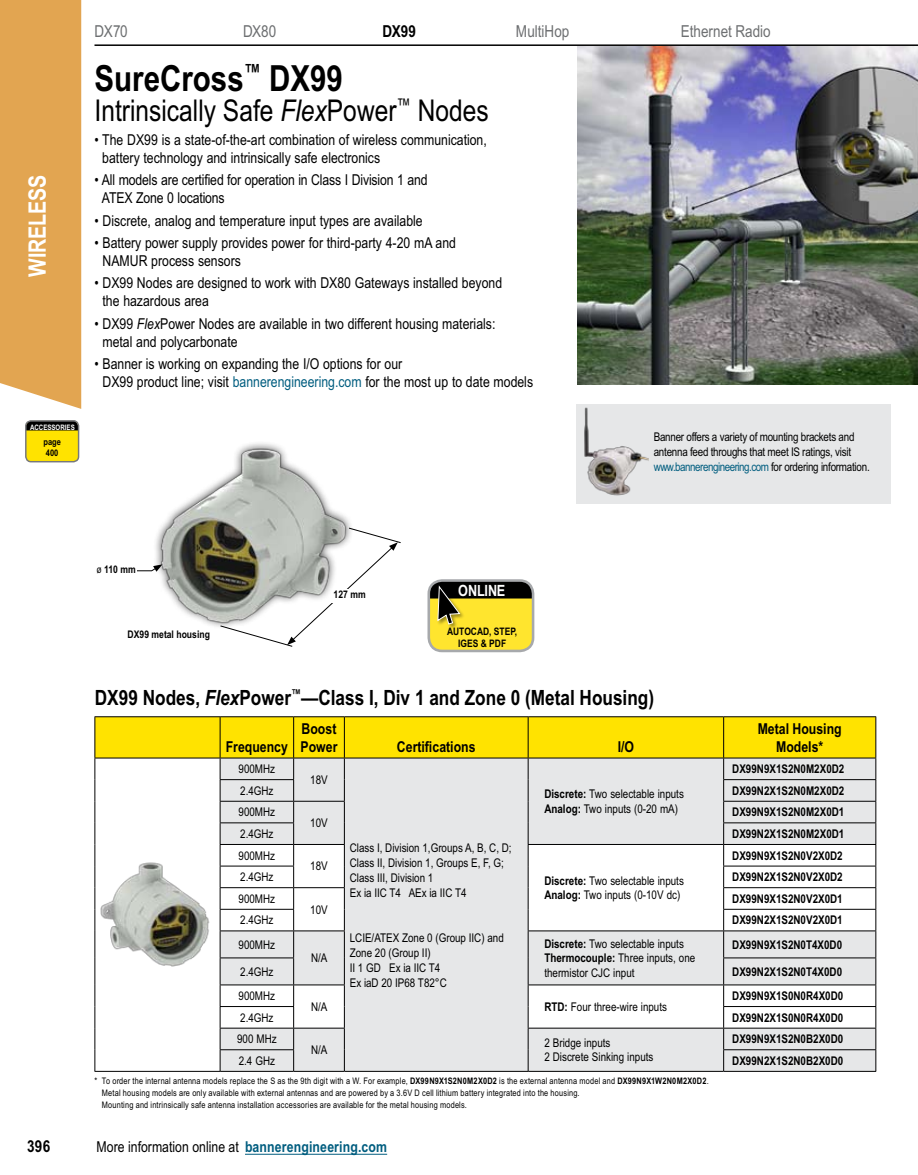
<style>
.page{position:relative;width:918px;height:1175px;background:#fff}
.page>*{position:absolute;margin:0;border:0;box-sizing:border-box;transform-origin:0 0}
.t1{font:700 36px "Arial Narrow";color:#000}
.t2{font:30px "Arial Narrow";color:#000}
.t3{font:700 24px "Arial Narrow";color:#fff}
.t4{font:700 21px "Arial Narrow";color:#000}
.t5{font:16.5px "Arial Narrow";color:#6d6f71}
.t6{font:700 16.5px "Arial Narrow";letter-spacing:.01em;color:#000}
.t7{font:700 15.45px "Arial Narrow";color:#fff}
.t8{font:15px/18px "Arial Narrow";color:#000}
.t9{font:700 15px/18px "Arial Narrow";color:#000}
.t10{font:12px/15px "Arial Narrow";color:#000}
.t11{font:700 12px "Arial Narrow";color:#000}
.t12{font:12px/15px "Arial Narrow";letter-spacing:-.02em;color:#000}
.t13{font:700 10.5px "Arial Narrow";color:#000}
.t14{font:700 10.35px/11.6px "Arial Narrow";color:#000;text-align:center}
.t15{font:700 9.15px/10.9px "Arial Narrow";color:#000}
.t16{font:9px/12px "Arial Narrow";letter-spacing:.02em;color:#000}
.t17{font:700 7.5px "Arial Narrow";color:#fff}
.s1{font-style:italic}
.s2{color:#005d7f}
.s3{font-weight:400}
.s4{font-weight:700}
.s5{font-weight:700;color:#005d7f}
</style>
<div class="page">
<div style="left:0;top:0;width:81px;height:409px;background:#e2a551"></div>
<hr style="left:94px;top:44px;width:824px;height:2px;background:#000">
<hr style="left:245px;top:1153px;width:142px;height:1px;background:#005d7f">
<hr style="left:94px;top:1071px;width:126px;height:1px;background:#000">
<hr style="left:344px;top:1071px;width:184px;height:1px;background:#000">
<hr style="left:294px;top:1071px;width:50px;height:1px;background:#000">
<hr style="left:528px;top:1071px;width:196px;height:1px;background:#000">
<hr style="left:220px;top:1071px;width:74px;height:1px;background:#000">
<svg style="left:94px;top:716px;width:782px;height:355px"></svg>
<hr style="left:724px;top:1071px;width:152px;height:1px;background:#000">
<img style="left:98px;top:860px;width:119px;height:109px">
<img style="left:578px;top:47px;width:340px;height:337px">
<div style="left:427px;top:579px;width:107px;height:73px;border:3px solid #a7a9ac;border-radius:13px"></div>
<svg style="left:429px;top:580px;width:104px;height:71px;background:#b6a530"></svg>
<div style="left:26px;top:421px;width:53px;height:41px;background:#ffe300;border-radius:5px"></div>
<svg style="left:26px;top:421px;width:53px;height:9px"></svg>
<div style="left:25px;top:420px;width:54px;height:42px;border:1px solid #77787b;border-radius:5px"></div>
<div style="left:577px;top:404px;width:314px;height:99px;background:#e6e7e8"></div>
<img style="left:584px;top:407px;width:65px;height:89px">
<img style="left:148px;top:443px;width:203px;height:184px">
<svg style="left:220px;top:527px;width:181px;height:120px"></svg>
<svg style="left:137px;top:564px;width:25px;height:7px"></svg>
<h3 class="t3" style="left:24px;top:277px;width:104px;rotate:-90deg">WIRELESS</h3>
<p class="t5" style="left:95px;top:22px;width:35px">DX70</p>
<p class="t5" style="left:243px;top:22px;width:35px">DX80</p>
<p class="t6" style="left:382px;top:21px;width:35px">DX99</p>
<p class="t5" style="left:516px;top:22px;width:55px">MultiHop</p>
<p class="t5" style="left:681px;top:22px;width:91px">Ethernet Radio</p>
<h1 class="t1" style="left:94px;top:57px;width:250px">SureCross<sup>™</sup> DX99</h1>
<h2 class="t2" style="left:94px;top:93px;width:396px">Intrinsically Safe <span class="s1">Flex</span>Power<sup>™</sup> Nodes</h2>
<p class="t8" style="left:102px;top:131px;width:386px;text-indent:-8px">• The DX99 is a state-of-the-art combination of wireless communication, battery technology and intrinsically safe electronics</p>
<p class="t8" style="left:102px;top:171px;width:327px;text-indent:-7px">• All models are certified for operation in Class I Division 1 and<br>ATEX Zone 0 locations</p>
<p class="t8" style="left:94px;top:211px;width:330px">• Discrete, analog and temperature input types are available</p>
<p class="t8" style="left:103px;top:234px;width:355px;text-indent:-8px">• Battery power supply provides power for third-party 4-20 mA and<br>NAMUR process sensors</p>
<p class="t8" style="left:103px;top:274px;width:401px;text-indent:-8px">• DX99 Nodes are designed to work with DX80 Gateways installed beyond the hazardous area</p>
<p class="t8" style="left:103px;top:314px;width:394px;text-indent:-8px">• DX99 <span class="s1">Flex</span>Power Nodes are available in two different housing materials: metal and polycarbonate</p>
<p class="t8" style="left:103px;top:355px;width:432px;text-indent:-8px">• Banner is working on expanding the I/O options for our<br>DX99 product line; visit <span class="s2">bannerengineering.com</span> for the most up to date models</p>
<p class="t17" style="left:30px;top:423px;width:46px">ACCESSORIES</p>
<p class="t15" style="left:43px;top:436px;width:19px">page<br>400</p>
<p class="t12" style="left:654px;top:429px;width:218px">Banner offers a variety of mounting brackets and antenna feed throughs that meet IS ratings, visit <span class="s2">www.bannerengineering.com</span> for ordering information.</p>
<p class="t13" style="left:97px;top:563px;width:41px"><span class="s3">ø</span> 110 mm</p>
<p class="t13" style="left:128px;top:628px;width:84px">DX99 metal housing</p>
<p class="t13" style="left:334px;top:588px;width:34px">127 mm</p>
<p class="t7" style="left:458px;top:581px;width:9px">online</p>
<p class="t14" style="left:447px;top:625px;width:72px">AUTOCAD, STEP,<br>IGES &amp; PDF</p>
<h3 class="t4" style="left:95px;top:685px;width:561px">DX99 Nodes, <span class="s1">Flex</span>Power<sup>™</sup>—Class I, Div 1 and Zone 0 (Metal Housing)</h3>
<p class="t9" style="left:226px;top:738px;width:64px">Frequency</p>
<p class="t9" style="left:301px;top:720px;width:38px">Boost<br>Power</p>
<p class="t9" style="left:397px;top:738px;width:80px">Certifications</p>
<p class="t9" style="left:618px;top:738px;width:18px">I/O</p>
<p class="t9" style="left:758px;top:720px;width:86px;text-align:center">Metal Housing<br>Models*</p>
<p class="t11" style="left:732px;top:762px;width:114px">DX99N9X1S2N0M2X0D2</p>
<p class="t10" style="left:239px;top:761px;width:38px">900MHz</p>
<p class="t10" style="left:310px;top:772px;width:19px">18V</p>
<p class="t10" style="left:240px;top:783px;width:35px">2.4GHz</p>
<p class="t11" style="left:732px;top:783px;width:114px">DX99N2X1S2N0M2X0D2</p>
<p class="t10" style="left:239px;top:804px;width:38px">900MHz</p>
<p class="t10" style="left:310px;top:815px;width:19px">10V</p>
<p class="t10" style="left:544px;top:787px;width:141px;line-height:14.4px"><span class="s4">Discrete:</span> Two selectable inputs<br><span class="s4">Analog:</span> Two inputs (0-20 mA)</p>
<p class="t11" style="left:732px;top:805px;width:114px">DX99N9X1S2N0M2X0D1</p>
<p class="t10" style="left:240px;top:826px;width:35px">2.4GHz</p>
<p class="t11" style="left:732px;top:826px;width:114px">DX99N2X1S2N0M2X0D1</p>
<p class="t10" style="left:239px;top:848px;width:38px">900MHz</p>
<p class="t10" style="left:310px;top:858px;width:19px">18V</p>
<p class="t10" style="left:544px;top:873px;width:141px;line-height:14.4px"><span class="s4">Discrete:</span> Two selectable inputs<br><span class="s4">Analog:</span> Two inputs (0-10V dc)</p>
<p class="t10" style="left:350px;top:839px;width:163px">Class I, Division 1,Groups A, B, C, D;<br>Class II, Division 1, Groups E, F, G;<br>Class III, Division 1<br>Ex ia IIC T4 AEx ia IIC T4</p>
<p class="t10" style="left:350px;top:929px;width:156px">LCIE/ATEX Zone 0 (Group IIC) and<br>Zone 20 (Group II)<br>II 1 GD Ex ia IIC T4<br>Ex iaD 20 IP68 T82°C</p>
<p class="t11" style="left:732px;top:848px;width:112px">DX99N9X1S2N0V2X0D2</p>
<p class="t10" style="left:240px;top:869px;width:35px">2.4GHz</p>
<p class="t11" style="left:732px;top:870px;width:112px">DX99N2X1S2N0V2X0D2</p>
<p class="t10" style="left:239px;top:891px;width:38px">900MHz</p>
<p class="t10" style="left:310px;top:902px;width:19px">10V</p>
<p class="t11" style="left:732px;top:891px;width:112px">DX99N9X1S2N0V2X0D1</p>
<p class="t10" style="left:240px;top:912px;width:35px">2.4GHz</p>
<p class="t11" style="left:732px;top:913px;width:112px">DX99N2X1S2N0V2X0D1</p>
<p class="t10" style="left:239px;top:937px;width:38px">900MHz</p>
<p class="t10" style="left:311px;top:950px;width:18px">N/A</p>
<p class="t10" style="left:544px;top:936px;width:153px;line-height:14.4px"><span class="s4">Discrete:</span> Two selectable inputs<br><span class="s4">Thermocouple:</span> Three inputs, one thermistor CJC input</p>
<p class="t11" style="left:732px;top:937px;width:111px">DX99N9X1S2N0T4X0D0</p>
<p class="t10" style="left:240px;top:964px;width:35px">2.4GHz</p>
<p class="t11" style="left:732px;top:964px;width:111px">DX99N2X1S2N0T4X0D0</p>
<p class="t10" style="left:239px;top:988px;width:38px">900MHz</p>
<p class="t10" style="left:311px;top:999px;width:18px">N/A</p>
<p class="t10" style="left:544px;top:999px;width:124px"><span class="s4">RTD:</span> Four three-wire inputs</p>
<p class="t11" style="left:732px;top:988px;width:113px">DX99N9X1S0N0R4X0D0</p>
<p class="t10" style="left:240px;top:1010px;width:35px">2.4GHz</p>
<p class="t11" style="left:732px;top:1010px;width:113px">DX99N2X1S0N0R4X0D0</p>
<p class="t10" style="left:237px;top:1031px;width:41px">900 MHz</p>
<p class="t10" style="left:311px;top:1042px;width:18px">N/A</p>
<p class="t10" style="left:544px;top:1035px;width:111px;line-height:14.4px">2 Bridge inputs<br>2 Discrete Sinking inputs</p>
<p class="t11" style="left:732px;top:1032px;width:113px">DX99N9X1S2N0B2X0D0</p>
<p class="t10" style="left:239px;top:1053px;width:38px">2.4 GHz</p>
<p class="t11" style="left:732px;top:1053px;width:113px">DX99N2X1S2N0B2X0D0</p>
<p class="t16" style="left:102px;top:1074px;width:608px;text-indent:-7px">* To order the internal antenna models replace the S as the 9th digit with a W. For example, <span class="s4">DX99N9X1S2N0M2X0D2</span> is the external antenna model and <span class="s4">DX99N9X1W2N0M2X0D2</span>.<br>Metal housing models are only available with external antennas and are powered by a 3.6V D cell lithium battery integrated into the housing.<br>Mounting and intrinsically safe antenna installation accessories are available for the metal housing models.</p>
<p class="t6" style="left:27px;top:1136px;width:25px">396</p>
<p class="t8" style="left:97px;top:1137px;width:292px">More information online at <span class="s5">bannerengineering.com</span></p>
</div>
